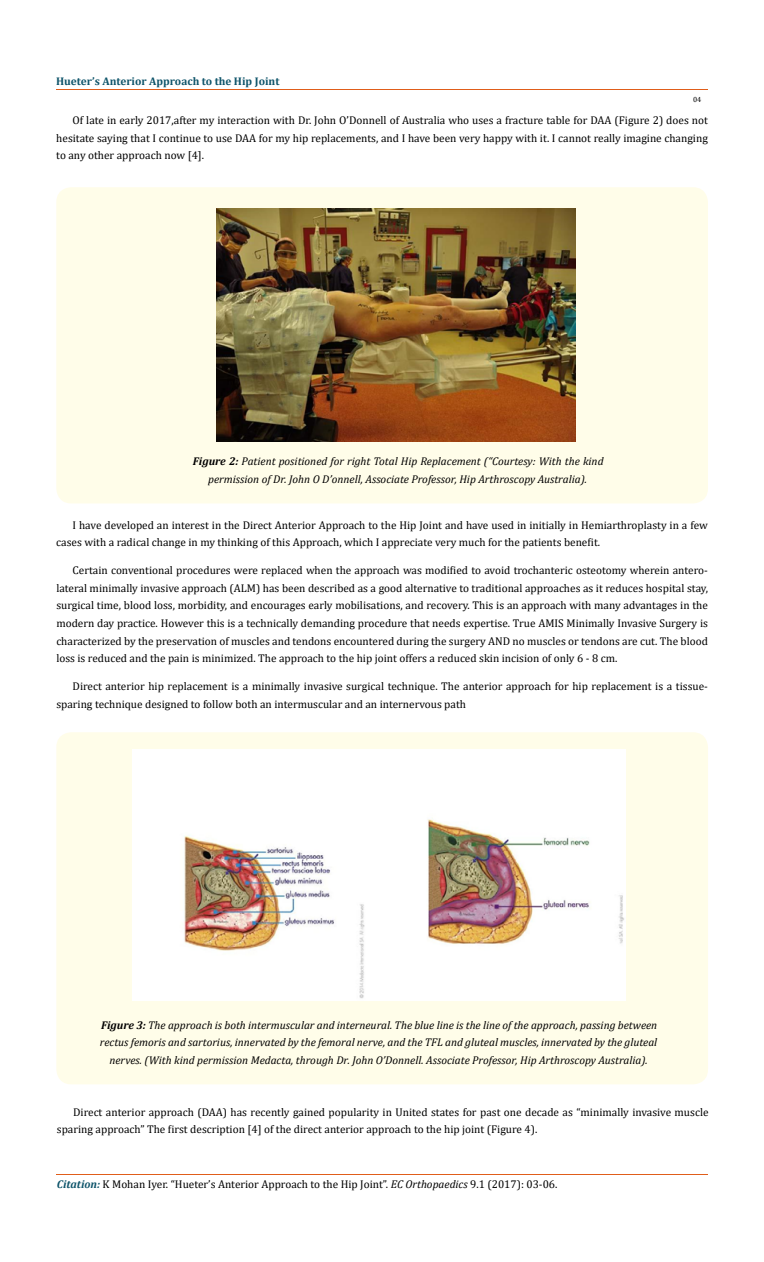
<style>
.page{position:relative;width:764px;height:1262px;background:#fff}
.page>*{position:absolute;margin:0;border:0;box-sizing:border-box;transform-origin:0 0}
.t1{font:11.25px/17.5px "Cambria";color:#000}
.t2{font:italic 11.25px/17.5px "Cambria";color:#000;text-align:center}
.t3{font:700 11.12px "Cambria";color:#0e546a}
.t4{font:7.5px "Cambria";color:#000}
.s1{font-weight:700}
.s2{font-weight:700;font-style:italic;color:#0e546a}
.s3{font-style:italic}
</style>
<div class="page">
<hr style="left:56px;top:90px;width:652px;height:1px;background:#e05d1a">
<hr style="left:56px;top:1173px;width:652px;height:1px;background:#e05d1a">
<div style="left:56px;top:187px;width:652px;height:316px;background:#fffde9;border-radius:15px"></div>
<img style="left:216px;top:209px;width:359px;height:232px">
<div style="left:56px;top:732px;width:652px;height:352px;background:#fffde9;border-radius:15px"></div>
<img style="left:133px;top:749px;width:492px;height:251px">
<p class="t3" style="left:56px;top:73px;width:225px">Hueter’s Anterior Approach to the Hip Joint</p>
<p class="t4" style="left:693px;top:95px;width:10px">04</p>
<p class="t1" style="left:56px;top:112px;width:653px;text-align:justify;text-indent:16px">Of late in early 2017,after my interaction with Dr. John O’Donnell of Australia who uses a fracture table for DAA (Figure 2) does not hesitate saying that I continue to use DAA for my hip replacements, and I have been very happy with it. I cannot really imagine changing to any other approach now [4].</p>
<p class="t2" style="left:193px;top:452px;width:412px"><span class="s1">Figure 2:</span> Patient positioned for right Total Hip Replacement (“Courtesy: With the kind permission of Dr. John O D’onnell, Associate Professor, Hip Arthroscopy Australia).</p>
<p class="t1" style="left:56px;top:516px;width:653px;text-indent:16px">I have developed an interest in the Direct Anterior Approach to the Hip Joint and have used in initially in Hemiarthroplasty in a few cases with a radical change in my thinking of this Approach, which I appreciate very much for the patients benefit.</p>
<p class="t1" style="left:56px;top:561px;width:653px;text-align:justify;text-indent:16px">Certain conventional procedures were replaced when the approach was modified to avoid trochanteric osteotomy wherein antero&shy;lateral minimally invasive approach (ALM) has been described as a good alternative to traditional approaches as it reduces hospital stay, surgical time, blood loss, morbidity, and encourages early mobilisations, and recovery. This is an approach with many advantages in the modern day practice. However this is a technically demanding procedure that needs expertise. True AMIS Minimally Invasive Surgery is characterized by the preservation of muscles and tendons encountered during the surgery AND no muscles or tendons are cut. The blood loss is reduced and the pain is minimized. The approach to the hip joint offers a reduced skin incision of only 6 - 8 cm.</p>
<p class="t1" style="left:56px;top:677px;width:653px;text-indent:16px">Direct anterior hip replacement is a minimally invasive surgical technique. The anterior approach for hip replacement is a tissue&shy;sparing technique designed to follow both an intermuscular and an internervous path</p>
<p class="t2" style="left:100px;top:1015px;width:559px"><span class="s1">Figure 3:</span> The approach is both intermuscular and interneural. The blue line is the line of the approach, passing between rectus femoris and sartorius, innervated by the femoral nerve, and the TFL and gluteal muscles, innervated by the gluteal nerves. (With kind permission Medacta, through Dr. John O’Donnell. Associate Professor, Hip Arthroscopy Australia).</p>
<p class="t1" style="left:57px;top:1102px;width:653px;text-indent:16px">Direct anterior approach (DAA) has recently gained popularity in United states for past one decade as “minimally invasive muscle sparing approach” The first description [4] of the direct anterior approach to the hip joint (Figure 4).</p>
<p class="t1" style="left:57px;top:1175px;width:502px"><span class="s2">Citation:</span> K Mohan Iyer. “Hueter’s Anterior Approach to the Hip Joint”. <span class="s3">EC Orthopaedics</span> 9.1 (2017): 03-06.</p>
</div>
